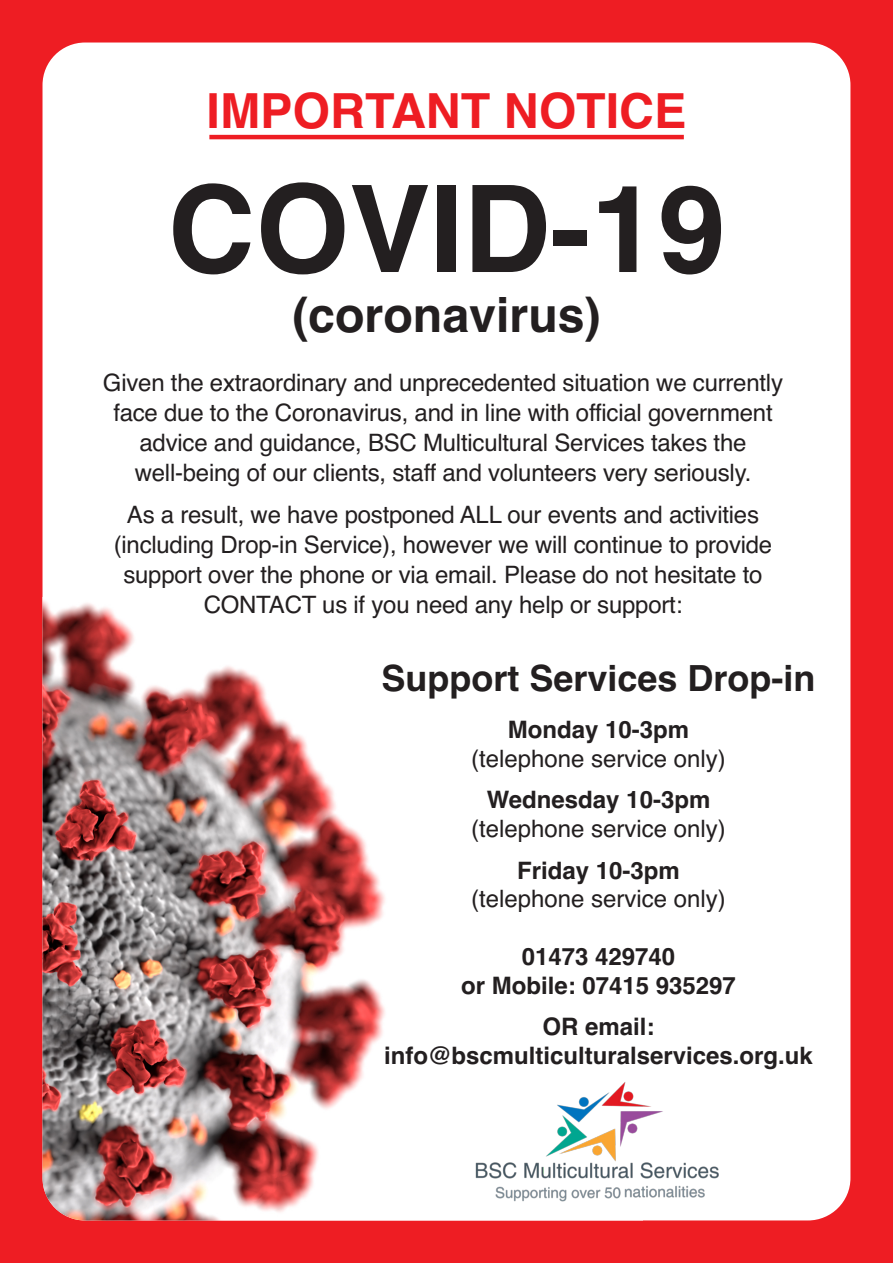
<style>
.page{position:relative;width:893px;height:1263px;background:#ee1d23}
.page>*{position:absolute;margin:0;border:0;box-sizing:border-box;transform-origin:0 0}
.t1{font:700 120.9px "Helvetica";color:#231f20}
.t2{font:700 48.3px "Helvetica";color:#ee1d23}
.t3{font:700 48.3px "Helvetica";color:#231f20}
.t4{font:700 36px "Helvetica";color:#231f20}
.t5{font:24px/30px "Helvetica";letter-spacing:-.01em;color:#231f20;text-align:center}
.t6{font:700 24px/28.8px "Helvetica";color:#231f20;text-align:center}
</style>
<div class="page">
<div style="left:43px;top:43px;width:807px;height:1177px;background:#fff;border-radius:43px"></div>
<img style="left:43px;top:600px;width:342px;height:620px">
<hr style="left:209px;top:135px;width:475px;height:4px;background:#ee1d23">
<img style="left:475px;top:1082px;width:244px;height:120px">
<h2 class="t2" style="left:207px;top:83px;width:481px">IMPORTANT NOTICE</h2>
<h1 class="t1" style="left:168px;top:160px;width:559px">COVID-19</h1>
<h2 class="t3" style="left:292px;top:287px;width:310px">(coronavirus)</h2>
<p class="t5" style="left:103px;top:367px;width:681px">Given the extraordinary and unprecedented situation we currently face due to the Coronavirus, and in line with official government advice and guidance, BSC Multicultural Services takes the well-being of our clients, staff and volunteers very seriously.</p>
<p class="t5" style="left:114px;top:500px;width:660px">As a result, we have postponed ALL our events and activities (including Drop-in Service), however we will continue to provide support over the phone or via email. Please do not hesitate to CONTACT us if you need any help or support:</p>
<h3 class="t4" style="left:381px;top:657px;width:436px">Support Services Drop-in</h3>
<p class="t6" style="left:508px;top:715px;width:183px">Monday 10-3pm</p>
<p class="t5" style="left:471px;top:743px;width:256px">(telephone service only)</p>
<p class="t6" style="left:487px;top:785px;width:225px">Wednesday 10-3pm</p>
<p class="t5" style="left:471px;top:814px;width:256px">(telephone service only)</p>
<p class="t6" style="left:517px;top:856px;width:164px">Friday 10-3pm</p>
<p class="t5" style="left:471px;top:884px;width:256px">(telephone service only)</p>
<p class="t6" style="left:461px;top:942px;width:276px">01473 429740<br>or Mobile: 07415 935297</p>
<p class="t6" style="left:384px;top:1013px;width:430px">OR email: info@bscmulticulturalservices.org.uk</p>
</div>
